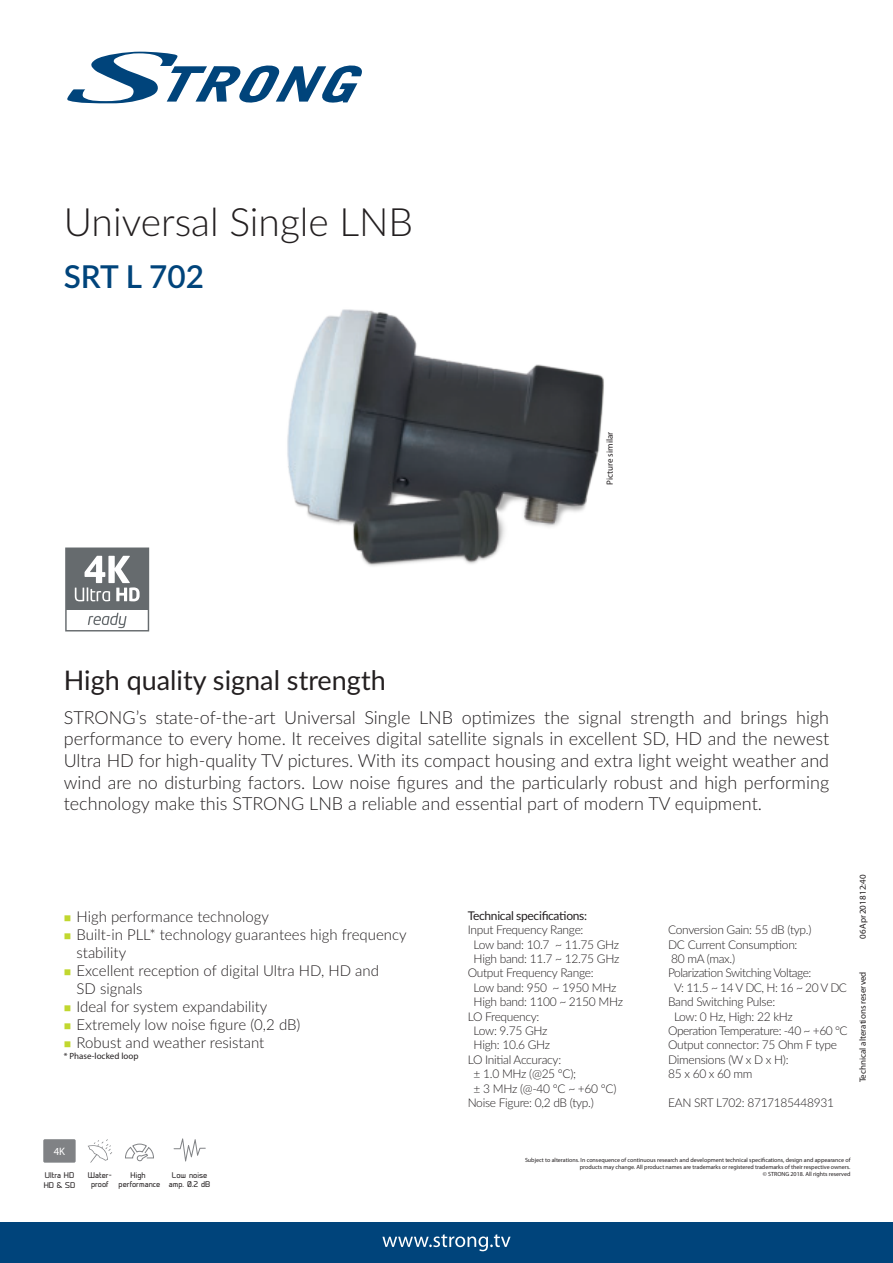
<style>
.page{position:relative;width:893px;height:1263px;background:#fff}
.page>*{position:absolute;margin:0;border:0;box-sizing:border-box;transform-origin:0 0}
.t1{font:300 39px "Lato";color:#231f20}
.t2{font:600 31.5px "Lato";color:#00447b}
.t3{font:27px "Lato";color:#231f20}
.t4{font:300 18px/21.6px "Lato";color:#231f20;text-align:justify}
.t5{font:300 15px/18px "Lato";color:#231f20}
.t6{font:300 12px "Lato";letter-spacing:-.025em;color:#231f20}
.t7{font:12px "Lato";letter-spacing:-.025em;color:#231f20}
.t8{font:10.8px "Myriad Pro";color:#fff}
.t9{font:9px "Myriad Pro";color:#231f20}
.t10{font:7.65px/9.1px "Prime";color:#231f20;text-align:center}
.t11{font:6px/7.2px "Myriad Pro";color:#231f20;text-align:right}
</style>
<div class="page">
<div style="left:0;top:1222px;width:893px;height:41px;background:#00447b"></div>
<svg style="left:382px;top:1234px;width:129px;height:17px"></svg>
<svg style="left:67px;top:52px;width:295px;height:52px"></svg>
<img style="left:287px;top:309px;width:317px;height:257px">
<svg style="left:65px;top:547px;width:84px;height:84px"></svg>
<div style="left:43px;top:1139px;width:33px;height:24px;background:#808285;border-radius:2px"></div>
<svg style="left:174px;top:1138px;width:32px;height:23px"></svg>
<svg style="left:88px;top:1139px;width:24px;height:24px"></svg>
<svg style="left:125px;top:1143px;width:29px;height:18px"></svg>
<h1 class="t1" style="left:64px;top:207px;width:351px">Universal Single LNB</h1>
<h2 class="t2" style="left:64px;top:259px;width:142px">SRT L 702</h2>
<p class="t9" style="left:606px;top:485px;width:54px;rotate:-90deg">Picture similar</p>
<h3 class="t3" style="left:64px;top:670px;width:323px">High quality signal strength</h3>
<p class="t4" style="left:64px;top:706px;width:767px">STRONG’s state-of-the-art Universal Single LNB optimizes the signal strength and brings high performance to every home. It receives digital satellite signals in excellent SD, HD and the newest Ultra HD for high-quality TV pictures. With its compact housing and extra light weight weather and wind are no disturbing factors. Low noise figures and the particularly robust and high performing technology make this STRONG LNB a reliable and essential part of modern TV equipment.</p>
<p class="t5" style="left:77px;top:907px;width:332px">High performance technology<br>Built-in PLL* technology guarantees high frequency stability<br>Excellent reception of digital Ultra HD, HD and<br>SD signals<br>Ideal for system expandability<br>Extremely low noise figure (0,2 dB)<br>Robust and weather resistant</p>
<p class="t9" style="left:64px;top:1052px;width:76px">* Phase-locked loop</p>
<p class="t8" style="left:54px;top:1145px;width:13px">4K</p>
<p class="t10" style="left:44px;top:1172px;width:33px;text-align:left">Ultra HD<br>HD &amp; SD</p>
<p class="t10" style="left:88px;top:1171px;width:25px">Water&shy;proof</p>
<p class="t10" style="left:119px;top:1171px;width:43px">High performance</p>
<p class="t10" style="left:169px;top:1171px;width:43px">Low noise amp. 0.2 dB</p>
<p class="t7" style="left:468px;top:907px;width:121px">Technical specifications:</p>
<p class="t6" style="left:468px;top:921px;width:117px">Input Frequency Range:</p>
<p class="t6" style="left:474px;top:936px;width:147px">Low band: 10.7 ~ 11.75 GHz</p>
<p class="t6" style="left:474px;top:950px;width:147px">High band: 11.7 ~ 12.75 GHz</p>
<p class="t6" style="left:468px;top:965px;width:127px">Output Frequency Range:</p>
<p class="t6" style="left:474px;top:979px;width:144px">Low band: 950 ~ 1950 MHz</p>
<p class="t6" style="left:474px;top:993px;width:151px">High band: 1100 ~ 2150 MHz</p>
<p class="t6" style="left:468px;top:1008px;width:73px">LO Frequency:</p>
<p class="t6" style="left:474px;top:1022px;width:75px">Low: 9.75 GHz</p>
<p class="t6" style="left:474px;top:1037px;width:78px">High: 10.6 GHz</p>
<p class="t6" style="left:468px;top:1051px;width:95px">LO Initial Accuracy:</p>
<p class="t6" style="left:474px;top:1065px;width:104px">± 1.0 MHz (@25 °C);</p>
<p class="t6" style="left:474px;top:1080px;width:144px">± 3 MHz (@-40 °C ~ +60 °C)</p>
<p class="t6" style="left:468px;top:1094px;width:128px">Noise Figure: 0,2 dB (typ.)</p>
<p class="t6" style="left:668px;top:921px;width:145px">Conversion Gain: 55 dB (typ.)</p>
<p class="t6" style="left:668px;top:936px;width:131px">DC Current Consumption:</p>
<p class="t6" style="left:671px;top:950px;width:66px">80 mA (max.)</p>
<p class="t6" style="left:668px;top:965px;width:145px">Polarization Switching Voltage:</p>
<p class="t6" style="left:674px;top:979px;width:174px">V: 11.5 ~ 14 V DC, H: 16 ~ 20 V DC</p>
<p class="t6" style="left:668px;top:993px;width:109px">Band Switching Pulse:</p>
<p class="t6" style="left:674px;top:1008px;width:120px">Low: 0 Hz, High: 22 kHz</p>
<p class="t6" style="left:668px;top:1022px;width:181px">Operation Temperature: -40 ~ +60 °C</p>
<p class="t6" style="left:668px;top:1037px;width:170px">Output connector: 75 Ohm F type</p>
<p class="t6" style="left:668px;top:1051px;width:122px">Dimensions (W x D x H):</p>
<p class="t6" style="left:668px;top:1065px;width:86px">85 x 60 x 60 mm</p>
<p class="t6" style="left:668px;top:1094px;width:168px">EAN SRT L702: 8717185448931</p>
<p class="t9" style="left:859px;top:939px;width:66px;rotate:-90deg">06 Apr 2018 12:40</p>
<p class="t9" style="left:859px;top:1082px;width:112px;rotate:-90deg">Technical alterations reserved</p>
<p class="t11" style="left:525px;top:1156px;width:327px">Subject to alterations. In consequence of continuous research and development technical specifications, design and appearance of products may change. All product names are trademarks or registered trademarks of their respective owners.<br>© STRONG 2018. All rights reserved</p>
</div>
